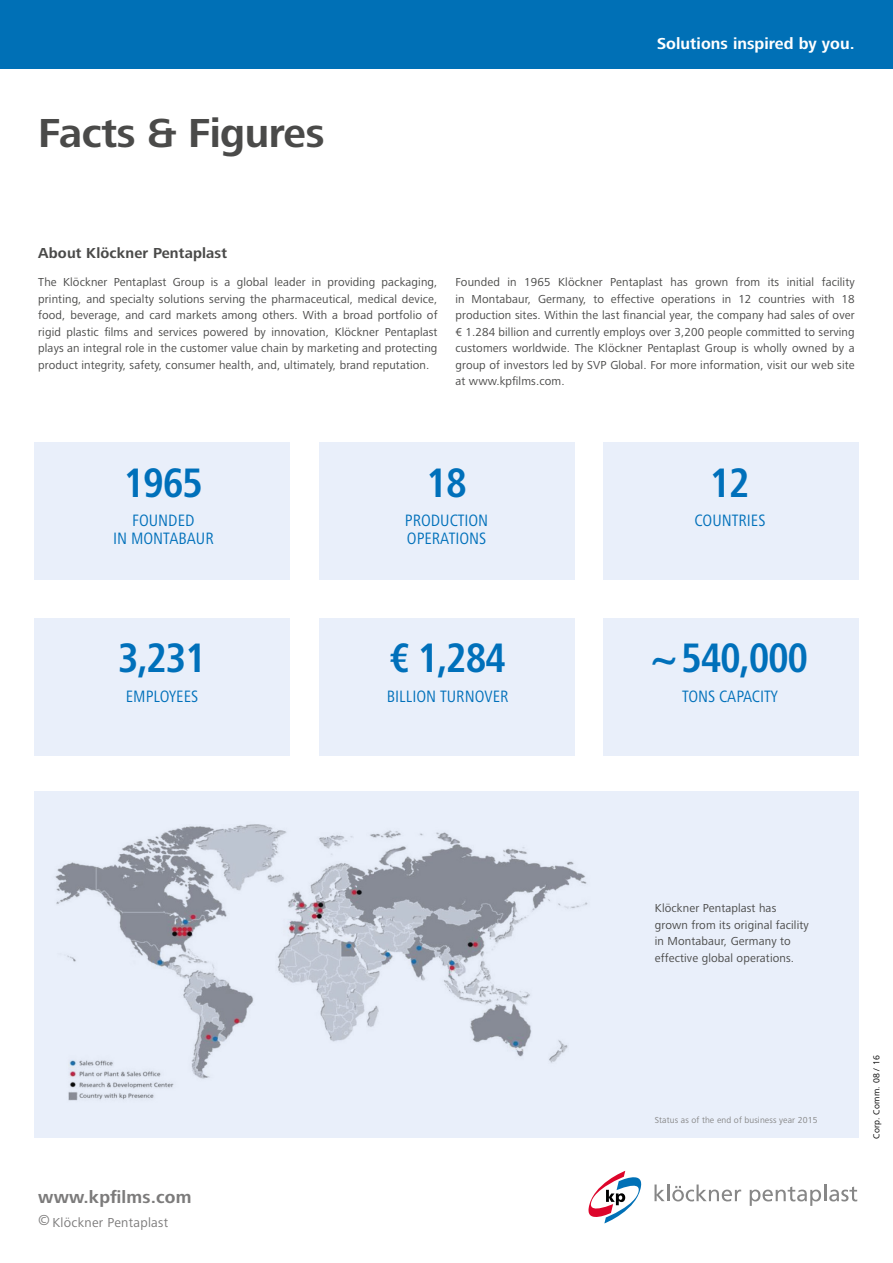
<style>
.page{position:relative;width:893px;height:1263px;background:#fff}
.page>*{position:absolute;margin:0;border:0;box-sizing:border-box;transform-origin:0 0}
.t1{font:700 condensed 42.6px "Frutiger Next LT";letter-spacing:-.03em;color:#0070ba}
.t2{font:700 42px "Frutiger Next LT";letter-spacing:-.01em;color:#4a4a49}
.t3{font:700 18px "Frutiger Next LT";letter-spacing:.01em;color:#7c7b7b}
.t4{font:condensed 17.1px/18px "Frutiger Next LT";color:#0070ba;text-align:center}
.t5{font:700 16.5px "Frutiger Next LT";letter-spacing:.005em;color:#fff}
.t6{font:700 15px "Frutiger Next LT";letter-spacing:.01em;color:#4a4a49}
.t7{font:13.5px "Frutiger Next LT";letter-spacing:.02em;color:#7c7b7b}
.t8{font:12px/16.5px "Frutiger Next LT";letter-spacing:.01em;color:#4a4a49;text-align:justify}
.t9{font:9px "Frutiger Next LT";letter-spacing:.01em;color:#878787}
.t10{font:9px "Frutiger Next LT";letter-spacing:.025em;color:#000}
.s1{font-size:15px}
</style>
<div class="page">
<div style="left:34px;top:791px;width:825px;height:421px;background:#e9effa"></div>
<img style="left:55px;top:824px;width:533px;height:277px">
<div style="left:35px;top:442px;width:255px;height:138px;background:#e9effa"></div>
<div style="left:319px;top:442px;width:256px;height:138px;background:#e9effa"></div>
<div style="left:603px;top:442px;width:256px;height:138px;background:#e9effa"></div>
<div style="left:35px;top:618px;width:255px;height:138px;background:#e9effa"></div>
<div style="left:319px;top:618px;width:256px;height:138px;background:#e9effa"></div>
<div style="left:603px;top:618px;width:256px;height:138px;background:#e9effa"></div>
<div style="left:0;top:1139px;width:893px;height:124px;background:#fff"></div>
<svg style="left:588px;top:1171px;width:54px;height:52px"></svg>
<svg style="left:654px;top:1184px;width:87px;height:17px"></svg>
<svg style="left:750px;top:1184px;width:107px;height:22px"></svg>
<div style="left:0;top:0;width:893px;height:68px;background:#0070b6"></div>
<h2 class="t2" style="left:38px;top:109px;width:288px">Facts &amp; Figures</h2>
<h3 class="t5" style="left:657px;top:34px;width:199px">Solutions inspired by you.</h3>
<p class="t6" style="left:38px;top:244px;width:190px">About Klöckner Pentaplast</p>
<p class="t8" style="left:38px;top:274px;width:401px">The Klöckner Pentaplast Group is a global leader in providing packaging, printing, and specialty solutions serving the pharmaceutical, medical device, food, beverage, and card markets among others. With a broad portfolio of rigid plastic films and services powered by innovation, Klöckner Pentaplast plays an integral role in the customer value chain by marketing and protecting product integrity, safety, consumer health, and, ultimately, brand reputation.</p>
<p class="t8" style="left:455px;top:274px;width:401px">Founded in 1965 Klöckner Pentaplast has grown from its initial facility in Montabaur, Germany, to effective operations in 12 countries with 18 production sites. Within the last financial year, the company had sales of over € 1.284 billion and currently employs over 3,200 people committed to serving customers worldwide. The Klöckner Pentaplast Group is wholly owned by a group of investors led by SVP Global. For more information, visit our web site at www.kpfilms.com.</p>
<h1 class="t1" style="left:124px;top:459px;width:81px">1965</h1>
<h3 class="t4" style="left:113px;top:511px;width:102px">FOUNDED<br>IN MONTABAUR</h3>
<h1 class="t1" style="left:118px;top:634px;width:90px">3,231</h1>
<h3 class="t4" style="left:126px;top:687px;width:74px">EMPLOYEES</h3>
<h1 class="t1" style="left:427px;top:459px;width:42px">18</h1>
<h3 class="t4" style="left:405px;top:511px;width:85px;text-align:left">PRODUCTION<br>OPERATIONS</h3>
<h1 class="t1" style="left:389px;top:634px;width:118px">€ 1,284</h1>
<h3 class="t4" style="left:387px;top:687px;width:123px">BILLION TURNOVER</h3>
<h1 class="t1" style="left:710px;top:459px;width:42px">12</h1>
<h3 class="t4" style="left:694px;top:511px;width:73px">COUNTRIES</h3>
<h1 class="t1" style="left:652px;top:634px;width:158px">~540,000</h1>
<h3 class="t4" style="left:682px;top:687px;width:97px">TONS CAPACITY</h3>
<h3 class="t3" style="left:38px;top:1186px;width:155px">www.kpfilms.com</h3>
<p class="t7" style="left:38px;top:1214px;width:131px"><span class="s1">©</span>Klöckner Pentaplast</p>
<p class="t8" style="left:655px;top:900px;width:155px;text-align:left">Klöckner Pentaplast has grown from its original facility in Montabaur, Germany to effective global operations.</p>
<p class="t9" style="left:655px;top:1115px;width:164px">Status as of the end of business year 2015</p>
<p class="t10" style="left:871px;top:1139px;width:85px;rotate:-90deg">Corp. Comm. 08 / 16</p>
</div>
